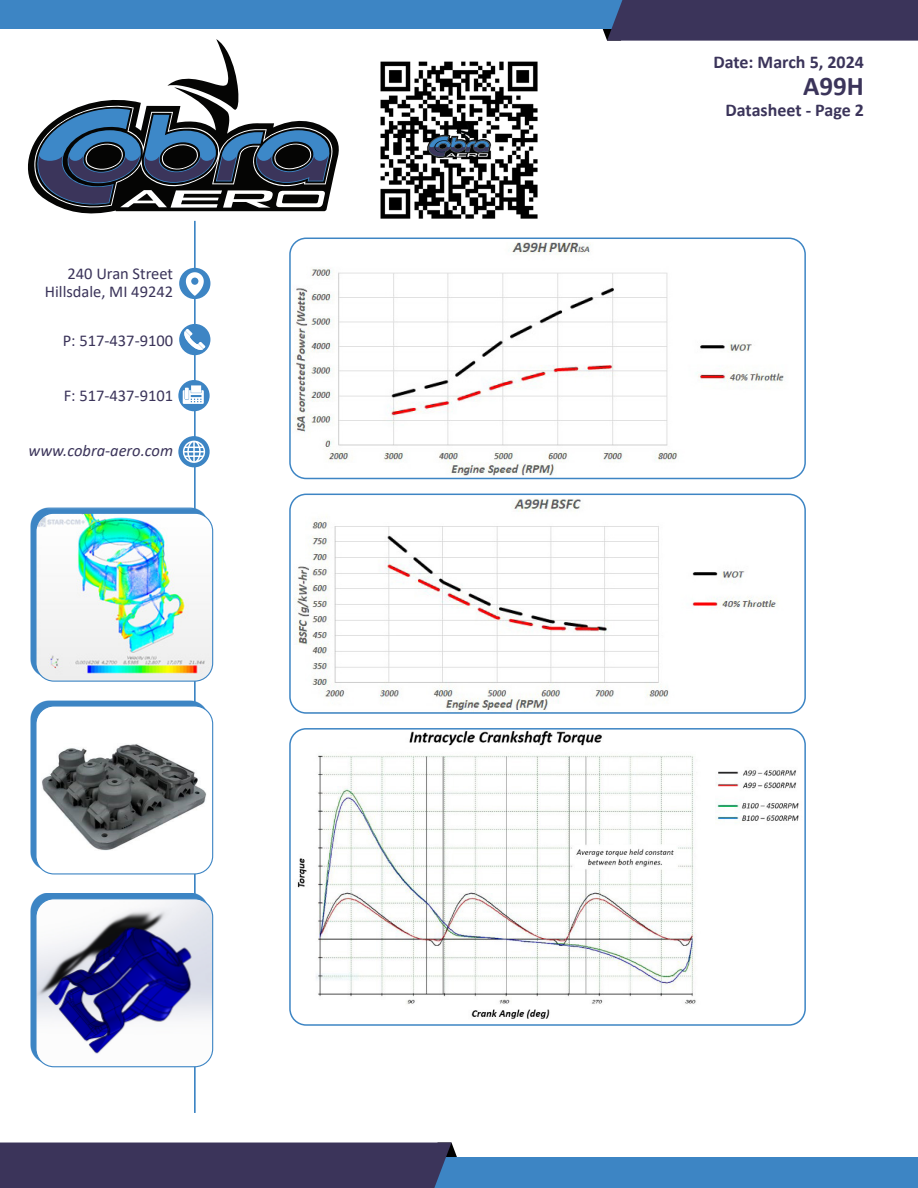
<style>
.page{position:relative;width:918px;height:1188px;background:#fff}
.page>*{position:absolute;margin:0;border:0;box-sizing:border-box;transform-origin:0 0}
.t1{font:700 27px "Calibri";color:#3b345a}
.t2{font:700 18px "Calibri";color:#3b345a}
.t3{font:16.5px/18.1px "Calibri";color:#3b345a;text-align:right}
.t4{font:italic 16.5px "Calibri";color:#3b345a}
</style>
<div class="page">
<hr style="left:194px;top:221px;width:2px;height:892px;background:#3d85c4">
<div style="left:179px;top:324px;width:31px;height:31px;background:#3d85c4;border-radius:50%"></div>
<div style="left:179px;top:268px;width:31px;height:31px;background:#3d85c4;border-radius:50%"></div>
<div style="left:392px;top:1157px;width:526px;height:31px;background:#3d85c4"></div>
<div style="left:0;top:1143px;width:457px;height:45px;background:#3b345a"></div>
<svg style="left:186px;top:272px;width:18px;height:24px"></svg>
<svg style="left:184px;top:329px;width:21px;height:21px"></svg>
<svg style="left:27px;top:39px;width:312px;height:175px"></svg>
<svg style="left:178px;top:436px;width:32px;height:31px"></svg>
<div style="left:178px;top:380px;width:32px;height:31px;background:#3d85c4;border-radius:50%"></div>
<svg style="left:183px;top:441px;width:22px;height:22px"></svg>
<svg style="left:183px;top:385px;width:21px;height:19px"></svg>
<div style="left:0;top:0;width:691px;height:29px;background:#3d85c4"></div>
<div style="left:602px;top:0;width:316px;height:41px;background:#3b345a"></div>
<div style="left:31px;top:508px;width:178px;height:169px;background:#3d85c4"></div>
<img style="left:36px;top:513px;width:177px;height:167px">
<div style="left:35px;top:513px;width:178px;height:169px;border:1px solid #3d85c4;border-radius:18px"></div>
<div style="left:31px;top:701px;width:178px;height:169px;background:#3d85c4"></div>
<div style="left:36px;top:706px;width:177px;height:168px;background:#fff;border-radius:18px"></div>
<img style="left:42px;top:744px;width:164px;height:107px">
<div style="left:35px;top:705px;width:178px;height:169px;border:1px solid #3d85c4;border-radius:18px"></div>
<div style="left:31px;top:893px;width:178px;height:170px;background:#3d85c4"></div>
<img style="left:36px;top:899px;width:177px;height:168px">
<div style="left:35px;top:898px;width:178px;height:169px;border:1px solid #3d85c4;border-radius:18px"></div>
<img style="left:291px;top:238px;width:513px;height:239px">
<div style="left:289px;top:238px;width:517px;height:241px;border:2px solid #3d85c4;border-radius:16px"></div>
<img style="left:291px;top:494px;width:513px;height:217px">
<div style="left:289px;top:494px;width:517px;height:220px;border:2px solid #3d85c4;border-radius:16px"></div>
<img style="left:292px;top:731px;width:511px;height:292px">
<div style="left:289px;top:728px;width:517px;height:298px;border:2px solid #3d85c4;border-radius:16px"></div>
<img style="left:380px;top:61px;width:158px;height:158px">
<p class="t3" style="left:45px;top:264px;width:130px">240 Uran Street<br>Hillsdale, MI 49242</p>
<p class="t3" style="left:63px;top:331px;width:112px">P: 517-437-9100</p>
<p class="t3" style="left:64px;top:386px;width:111px">F: 517-437-9101</p>
<p class="t4" style="left:29px;top:439px;width:146px">www.cobra-aero.com</p>
<p class="t2" style="left:713px;top:49px;width:152px">Date: March 5, 2024</p>
<p class="t1" style="left:803px;top:66px;width:62px">A99H</p>
<p class="t2" style="left:726px;top:97px;width:140px">Datasheet - Page 2</p>
</div>
